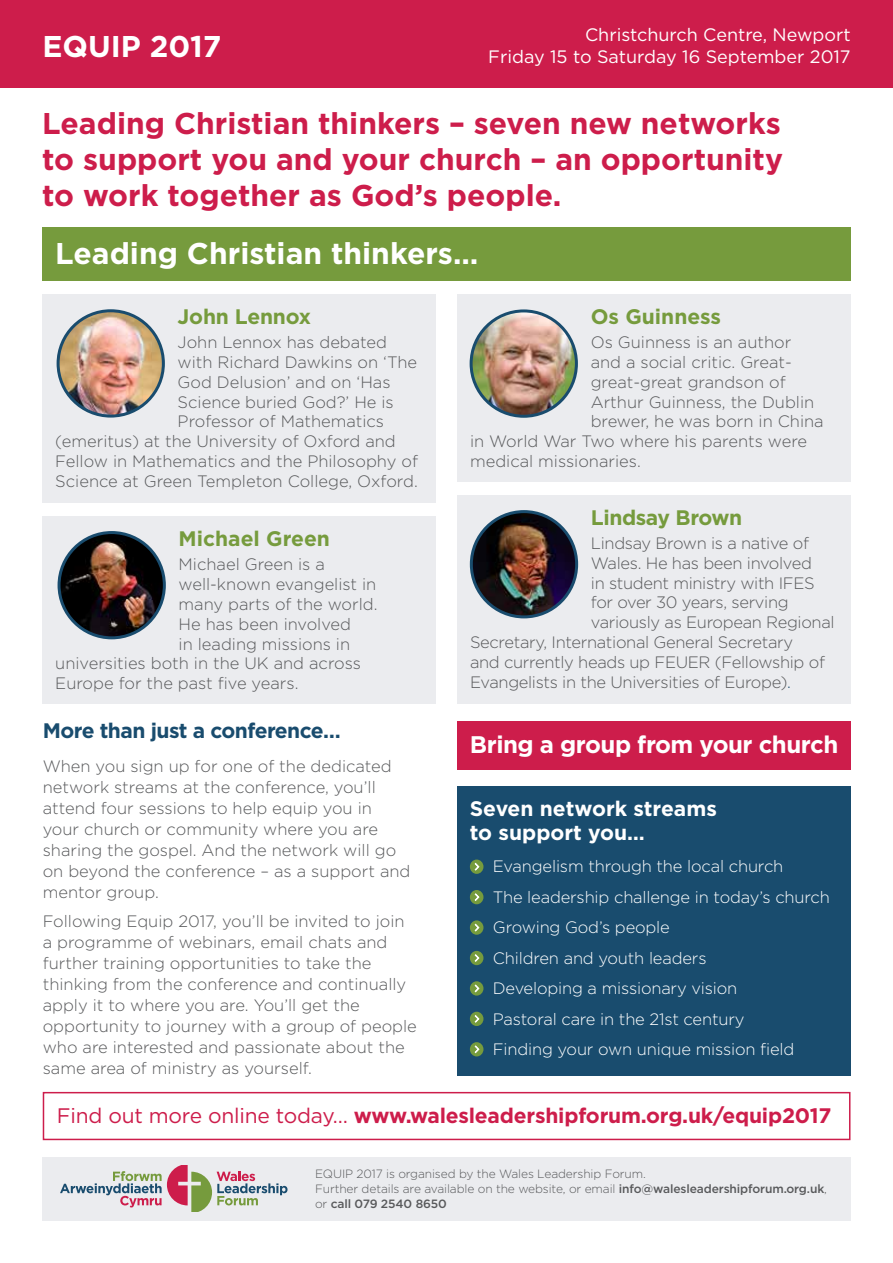
<style>
.page{position:relative;width:893px;height:1263px;background:#fff}
.page>*{position:absolute;margin:0;border:0;box-sizing:border-box;transform-origin:0 0}
.t1{font:700 30px/36px "Gotham";color:#cd1d4b;text-align:justify}
.t2{font:700 30px "Gotham";color:#fff}
.t3{font:700 24px "Gotham";letter-spacing:-.02em;color:#fff}
.t4{font:700 21px "Gotham";letter-spacing:-.01em;color:#cd1d4b}
.t5{font:700 21px "Gotham";letter-spacing:-.01em;color:#769b3d}
.t6{font:700 21px/24px "Gotham";color:#fff}
.t7{font:700 21px "Gotham";letter-spacing:-.025em;color:#194c6e}
.t8{font:18px/21.6px "Gotham";color:#fff;text-align:right}
.t9{font:300 16.5px/21px "Gotham";color:#58595b}
.t10{font:300 16.5px "Gotham";letter-spacing:-.02em;color:#58595b}
.t11{font:300 16.5px/30.5px "Gotham";letter-spacing:-.01em;color:#fff}
.t12{font:300 12px/15px "Gotham";letter-spacing:-.01em;color:#58595b}
.s1{color:#194c6e}
.s2{font-weight:400}
.s3{font-weight:500}
</style>
<div class="page">
<div style="left:43px;top:1157px;width:808px;height:63px;background:#ebecef"></div>
<div style="left:0;top:0;width:893px;height:88px;background:#cd1d4b"></div>
<div style="left:457px;top:786px;width:393px;height:289px;background:#194c6e"></div>
<div style="left:470px;top:859px;width:13px;height:15px;background:#769b3d;border-radius:50%"></div>
<svg style="left:475px;top:863px;width:4px;height:7px"></svg>
<div style="left:470px;top:890px;width:13px;height:14px;background:#769b3d;border-radius:50%"></div>
<svg style="left:475px;top:893px;width:4px;height:8px"></svg>
<div style="left:470px;top:920px;width:13px;height:15px;background:#769b3d;border-radius:50%"></div>
<svg style="left:475px;top:924px;width:4px;height:7px"></svg>
<div style="left:470px;top:951px;width:13px;height:14px;background:#769b3d;border-radius:50%"></div>
<svg style="left:475px;top:954px;width:4px;height:8px"></svg>
<div style="left:470px;top:981px;width:13px;height:14px;background:#769b3d;border-radius:50%"></div>
<svg style="left:475px;top:984px;width:4px;height:8px"></svg>
<div style="left:470px;top:1012px;width:13px;height:14px;background:#769b3d;border-radius:50%"></div>
<svg style="left:475px;top:1015px;width:4px;height:8px"></svg>
<div style="left:470px;top:1042px;width:13px;height:14px;background:#769b3d;border-radius:50%"></div>
<svg style="left:475px;top:1045px;width:4px;height:8px"></svg>
<div style="left:43px;top:1092px;width:807px;height:48px;border:2px solid #cd1d4b"></div>
<svg style="left:60px;top:1165px;width:228px;height:47px"></svg>
<div style="left:43px;top:227px;width:807px;height:54px;background:#769b3d"></div>
<div style="left:43px;top:294px;width:393px;height:209px;background:#ebecef"></div>
<img style="left:58px;top:311px;width:105px;height:105px;border-radius:53px">
<div style="left:57px;top:309px;width:108px;height:109px;border:3px solid #194c6e;border-radius:50%"></div>
<div style="left:457px;top:294px;width:393px;height:188px;background:#ebecef"></div>
<img style="left:471px;top:311px;width:105px;height:105px;border-radius:53px">
<div style="left:470px;top:309px;width:108px;height:109px;border:3px solid #194c6e;border-radius:50%"></div>
<div style="left:43px;top:517px;width:393px;height:187px;background:#ebecef"></div>
<img style="left:59px;top:532px;width:105px;height:106px;border-radius:53px">
<div style="left:58px;top:531px;width:108px;height:108px;border:3px solid #194c6e;border-radius:50%"></div>
<div style="left:457px;top:495px;width:393px;height:209px;background:#ebecef"></div>
<img style="left:471px;top:512px;width:106px;height:105px;border-radius:53px">
<div style="left:470px;top:510px;width:108px;height:108px;border:3px solid #194c6e;border-radius:50%"></div>
<div style="left:457px;top:721px;width:394px;height:48px;background:#cd1d4b"></div>
<h1 class="t2" style="left:42px;top:27px;width:181px">EQUIP 2017</h1>
<p class="t8" style="left:488px;top:24px;width:364px">Christchurch Centre, Newport<br>Friday 15 to Saturday 16 September 2017</p>
<h1 class="t1" style="left:42px;top:105px;width:742px">Leading Christian thinkers – seven new networks to support you and your church – an opportunity to work together as God’s people.</h1>
<h1 class="t2" style="left:55px;top:234px;width:424px">Leading Christian thinkers…</h1>
<p class="t5" style="left:178px;top:303px;width:135px">John Lennox</p>
<p class="t9" style="left:178px;top:331px;width:211px">John Lennox has debated</p>
<p class="t9" style="left:178px;top:351px;width:241px">with Richard Dawkins on ‘The</p>
<p class="t9" style="left:178px;top:371px;width:214px">God Delusion’ and on ‘Has</p>
<p class="t9" style="left:178px;top:391px;width:218px">Science buried God?’ He is</p>
<p class="t9" style="left:178px;top:410px;width:208px">Professor of Mathematics</p>
<p class="t9" style="left:55px;top:430px;width:342px">(emeritus) at the University of Oxford and</p>
<p class="t9" style="left:55px;top:450px;width:364px">Fellow in Mathematics and the Philosophy of</p>
<p class="t9" style="left:55px;top:470px;width:364px">Science at Green Templeton College, Oxford.</p>
<p class="t5" style="left:591px;top:303px;width:132px">Os Guinness</p>
<p class="t9" style="left:591px;top:331px;width:202px">Os Guinness is an author</p>
<p class="t9" style="left:591px;top:351px;width:203px">and a social critic. Great-</p>
<p class="t9" style="left:591px;top:371px;width:196px">great-great grandson of</p>
<p class="t9" style="left:591px;top:391px;width:225px">Arthur Guinness, the Dublin</p>
<p class="t9" style="left:591px;top:410px;width:235px">brewer, he was born in China</p>
<p class="t9" style="left:470px;top:430px;width:339px">in World War Two where his parents were</p>
<p class="t9" style="left:470px;top:450px;width:172px">medical missionaries.</p>
<p class="t5" style="left:179px;top:525px;width:153px">Michael Green</p>
<p class="t9" style="left:179px;top:554px;width:148px">Michael Green is a</p>
<p class="t9" style="left:179px;top:573px;width:199px">well-known evangelist in</p>
<p class="t9" style="left:179px;top:593px;width:200px">many parts of the world.</p>
<p class="t9" style="left:179px;top:613px;width:174px">He has been involved</p>
<p class="t9" style="left:179px;top:633px;width:173px">in leading missions in</p>
<p class="t9" style="left:55px;top:653px;width:307px">universities both in the UK and across</p>
<p class="t9" style="left:55px;top:672px;width:245px">Europe for the past five years.</p>
<p class="t5" style="left:591px;top:504px;width:153px">Lindsay Brown</p>
<p class="t10" style="left:591px;top:533px;width:220px">Lindsay Brown is a native of</p>
<p class="t10" style="left:591px;top:552px;width:222px">Wales. He has been involved</p>
<p class="t10" style="left:591px;top:572px;width:225px">in student ministry with IFES</p>
<p class="t10" style="left:591px;top:592px;width:199px">for over 30 years, serving</p>
<p class="t10" style="left:591px;top:612px;width:245px">variously as European Regional</p>
<p class="t10" style="left:470px;top:632px;width:325px">Secretary, International General Secretary</p>
<p class="t10" style="left:470px;top:651px;width:356px">and currently heads up FEUER (Fellowship of</p>
<p class="t10" style="left:470px;top:671px;width:323px">Evangelists in the Universities of Europe)<span class="s1">.</span></p>
<p class="t7" style="left:43px;top:716px;width:299px">More than just a conference…</p>
<p class="t9" style="left:43px;top:755px;width:369px">When you sign up for one of the dedicated network streams at the conference, you’ll attend four sessions to help equip you in your church or community where you are sharing the gospel. And the network will go on beyond the conference – as a support and mentor group.</p>
<p class="t9" style="left:43px;top:910px;width:376px">Following Equip 2017, you’ll be invited to join a programme of webinars, email chats and further training opportunities to take the thinking from the conference and continually apply it to where you are. You’ll get the opportunity to journey with a group of people who are interested and passionate about the same area of ministry as yourself.</p>
<p class="t4" style="left:57px;top:1101px;width:776px"><span class="s2">Find out more online today…</span> www.walesleadershipforum.org.uk/equip2017</p>
<h2 class="t3" style="left:470px;top:729px;width:370px">Bring a group from your church</h2>
<p class="t6" style="left:470px;top:796px;width:248px">Seven network streams to support you…</p>
<p class="t11" style="left:493px;top:851px;width:338px">Evangelism through the local church<br>The leadership challenge in today’s church Growing God’s people<br>Children and youth leaders<br>Developing a missionary vision<br>Pastoral care in the 21st century<br>Finding your own unique mission field</p>
<p class="t12" style="left:315px;top:1166px;width:513px">EQUIP 2017 is organised by the Wales Leadership Forum.<br>Further details are available on the website, or email <span class="s3">info@walesleadershipforum.org.uk</span>, or <span class="s3">call 079 2540 8650</span></p>
</div>
